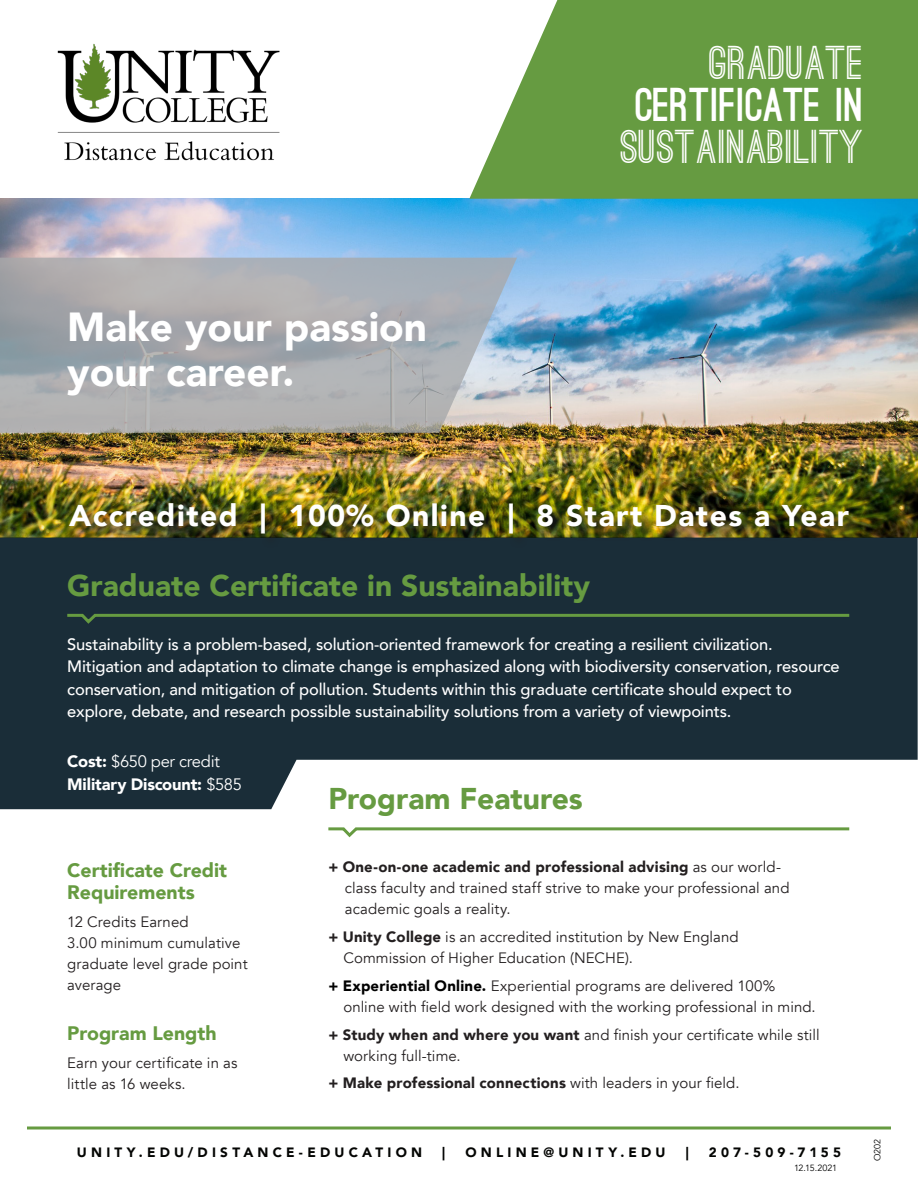
<style>
.page{position:relative;width:918px;height:1188px;background:#fff}
.page>*{position:absolute;margin:0;border:0;box-sizing:border-box;transform-origin:0 0}
.t1{font:700 45px/42px "Ostrich Sans";letter-spacing:.005em;color:#fff;text-align:right}
.t2{font:900 40.5px/45px "Avenir";color:#fff}
.t3{font:900 30px "Avenir";color:#669b41}
.t4{font:900 30px "Avenir";letter-spacing:.05em;color:#fff}
.t5{font:900 19.5px/22.5px "Avenir";color:#669b41}
.t6{font:500 16.5px/22.5px "Avenir";letter-spacing:-.01em;color:#fff}
.Title_Header_-_Bold{font:900 16.5px "Avenir";letter-spacing:-.01em;color:#fff}
.Title_Header_-_Bold-2{font:16.5px "Avenir";letter-spacing:-.02em;color:#fff}
.Body_Copy{font:15px/21px "Avenir";letter-spacing:.005em;color:#231f20}
.t7{font:900 15px "Avenir";letter-spacing:.01em;color:#231f20}
.t8{font:900 13.5px "Avenir";letter-spacing:.31em;color:#040503}
.t9{font:9px "Avenir";letter-spacing:-.01em;color:#000}
.s1{font-weight:900}
.s2{font-weight:400}
.s3{font-weight:900;color:#000}
</style>
<div class="page">
<svg style="left:27px;top:1126px;width:864px;height:4px;background:#8cb370"></svg>
<img style="left:0;top:199px;width:918px;height:339px">
<svg style="left:0;top:538px;width:918px;height:271px;background:#394953"></svg>
<svg style="left:0;top:258px;width:517px;height:175px;background:#aaadb1"></svg>
<svg style="left:328px;top:827px;width:522px;height:11px"></svg>
<img style="left:57px;top:43px;width:223px;height:118px">
<svg style="left:64px;top:612px;width:788px;height:14px;background:#2a4439"></svg>
<div style="left:70px;top:502px;width:794px;height:46px;background:#231f20;opacity:.75"></div>
<svg style="left:469px;top:0;width:449px;height:199px;background:#74a453"></svg>
<p class="t2" style="left:67px;top:303px;width:361px">Make your passion your career.</p>
<p class="t1" style="left:621px;top:43px;width:245px">GRADUATE<br><span class="s1">CERTIFICATE IN<br></span>SUSTAINABILITY</p>
<p class="t4" style="left:69px;top:490px;width:781px">Accredited | 100% Online | 8 Start Dates a Year</p>
<p class="t3" style="left:67px;top:560px;width:524px">Graduate Certificate in Sustainability</p>
<p class="t6" style="left:67px;top:632px;width:774px">Sustainability is a problem-based, solution-oriented framework for creating a resilient civilization.<br>Mitigation and adaptation to climate change is emphasized along with biodiversity conservation, resource conservation, and mitigation of pollution. Students within this graduate certificate should expect to explore, debate, and research possible sustainability solutions from a variety of viewpoints.</p>
<p class="Title_Header_-_Bold-2" style="left:67px;top:752px;width:154px"><span class="s1">Cost:</span> $650 per credit</p>
<p class="Title_Header_-_Bold" style="left:67px;top:770px;width:176px">Military Discount: <span class="s2">$585</span></p>
<p class="t5" style="left:67px;top:858px;width:161px">Certificate Credit<br>Requirements</p>
<p class="Body_Copy" style="left:67px;top:912px;width:182px">12 Credits Earned<br>3.00 minimum cumulative graduate level grade point average</p>
<p class="t5" style="left:67px;top:1022px;width:151px">Program Length</p>
<p class="Body_Copy" style="left:67px;top:1053px;width:172px">Earn your certificate in as little as 16 weeks.</p>
<p class="t3" style="left:328px;top:773px;width:256px">Program Features</p>
<p class="Body_Copy" style="left:345px;top:857px;width:446px;text-indent:-16px"><span class="s1">+ One-on-one academic and professional advising</span> as our world&shy;class faculty and trained staff strive to make your professional and academic goals a reality.</p>
<p class="Body_Copy" style="left:343px;top:927px;width:397px;text-indent:-15px"><span class="s1">+ Unity College</span> is an accredited institution by New England<br>Commission of Higher Education (NECHE).</p>
<p class="Body_Copy" style="left:343px;top:976px;width:474px;text-indent:-15px"><span class="s3">+ Experiential Online.</span> Experiential programs are delivered 100% online with field work designed with the working professional in mind.</p>
<p class="Body_Copy" style="left:343px;top:1024px;width:478px;text-indent:-15px"><span class="s1">+ Study when and where you want</span> and finish your certificate while still working full-time.</p>
<p class="t7" style="left:328px;top:1070px;width:413px">+ Make professional connections <span class="s2">with leaders in your field.</span></p>
<p class="t8" style="left:77px;top:1141px;width:347px">UNITY.EDU/DISTANCE-EDUCATION</p>
<p class="t8" style="left:442px;top:1141px;width:4px">|</p>
<p class="t8" style="left:465px;top:1141px;width:202px">ONLINE@UNITY.EDU</p>
<p class="t8" style="left:686px;top:1141px;width:4px">|</p>
<p class="t8" style="left:709px;top:1141px;width:134px">207-509-7155</p>
<p class="t9" style="left:872px;top:1161px;width:24px;rotate:-90deg">O202</p>
<p class="t9" style="left:794px;top:1163px;width:45px">12.15.2021</p>
</div>
